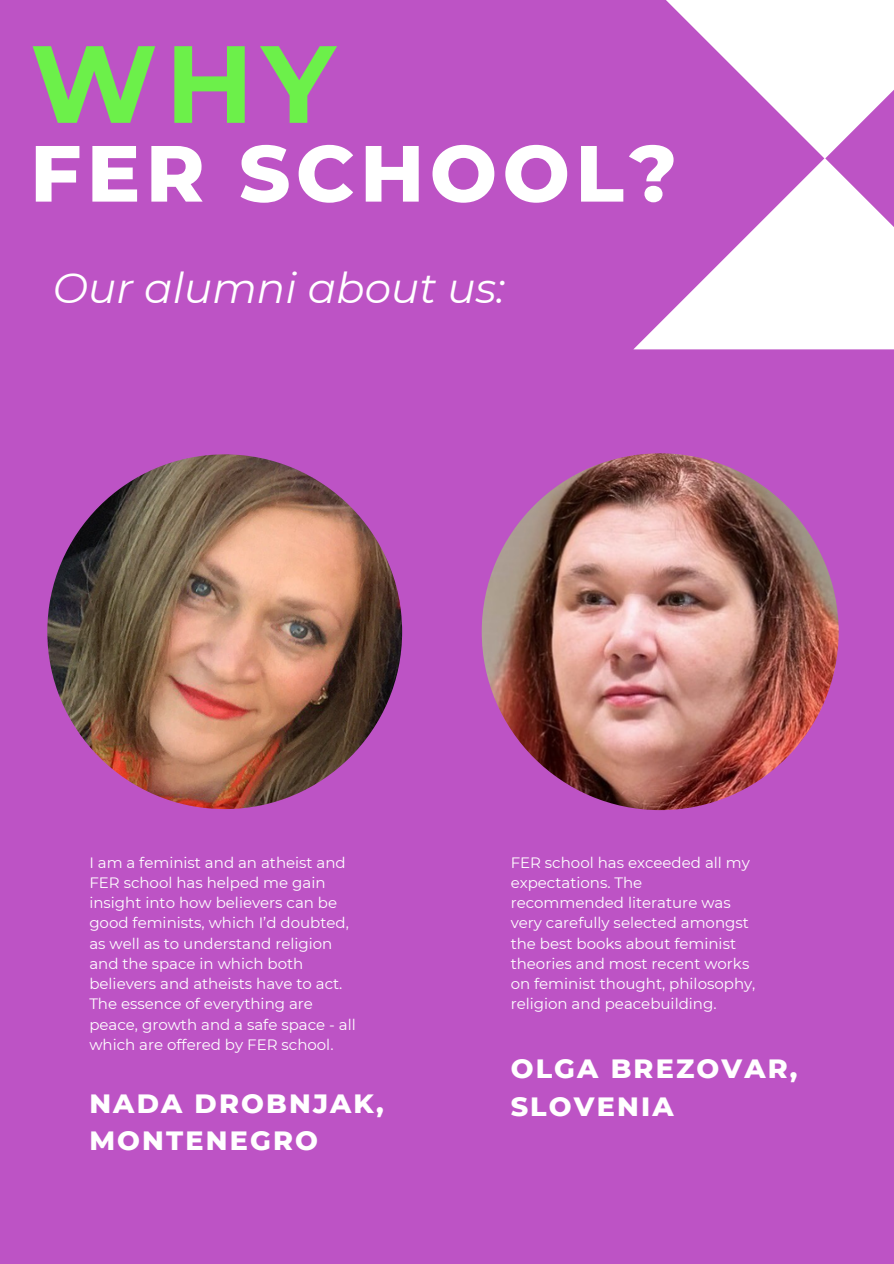
<style>
.page{position:relative;width:894px;height:1264px;background:#fff}
.page>*{position:absolute;margin:0;border:0;box-sizing:border-box;transform-origin:0 0}
.t1{font:700 109.5px "Montserrat";color:#6cf04a}
.t2{font:800 79.5px "Montserrat";letter-spacing:.07em;color:#fff}
.t3{font:italic 42px "Montserrat";color:#fff}
.t4{font:800 27px/37.2px "Montserrat";letter-spacing:.08em;color:#fff}
.t5{font:15px/20.2px "Montserrat";color:#fff}
</style>
<div class="page">
<div style="left:0;top:0;width:893px;height:1263px;background:#bd53c5"></div>
<svg style="left:634px;top:0;width:259px;height:349px;fill:#fff"></svg>
<img style="left:47px;top:454px;width:355px;height:355px;border-radius:50%">
<img style="left:481px;top:453px;width:357px;height:357px;border-radius:50%">
<h2 class="t1" style="left:30px;top:17px;width:307px">WHY</h2>
<h2 class="t2" style="left:30px;top:125px;width:648px">FER SCHOOL?</h2>
<p class="t3" style="left:53px;top:262px;width:453px">Our alumni about us:</p>
<p class="t5" style="left:89px;top:852px;width:268px">I am a feminist and an atheist and<br>FER school has helped me gain insight into how believers can be good feminists, which I’d doubted, as well as to understand religion and the space in which both believers and atheists have to act.<br>The essence of everything are peace, growth and a safe space - all which are offered by FER school.</p>
<p class="t4" style="left:89px;top:1084px;width:296px">NADA DROBNJAK,<br>MONTENEGRO</p>
<h3 class="t5" style="left:510px;top:852px;width:246px">FER school has exceeded all my expectations. The recommended literature was very carefully selected amongst the best books about feminist theories and most recent works on feminist thought, philosophy, religion and peacebuilding.</h3>
<p class="t4" style="left:510px;top:1050px;width:288px">OLGA BREZOVAR,<br>SLOVENIA</p>
</div>
